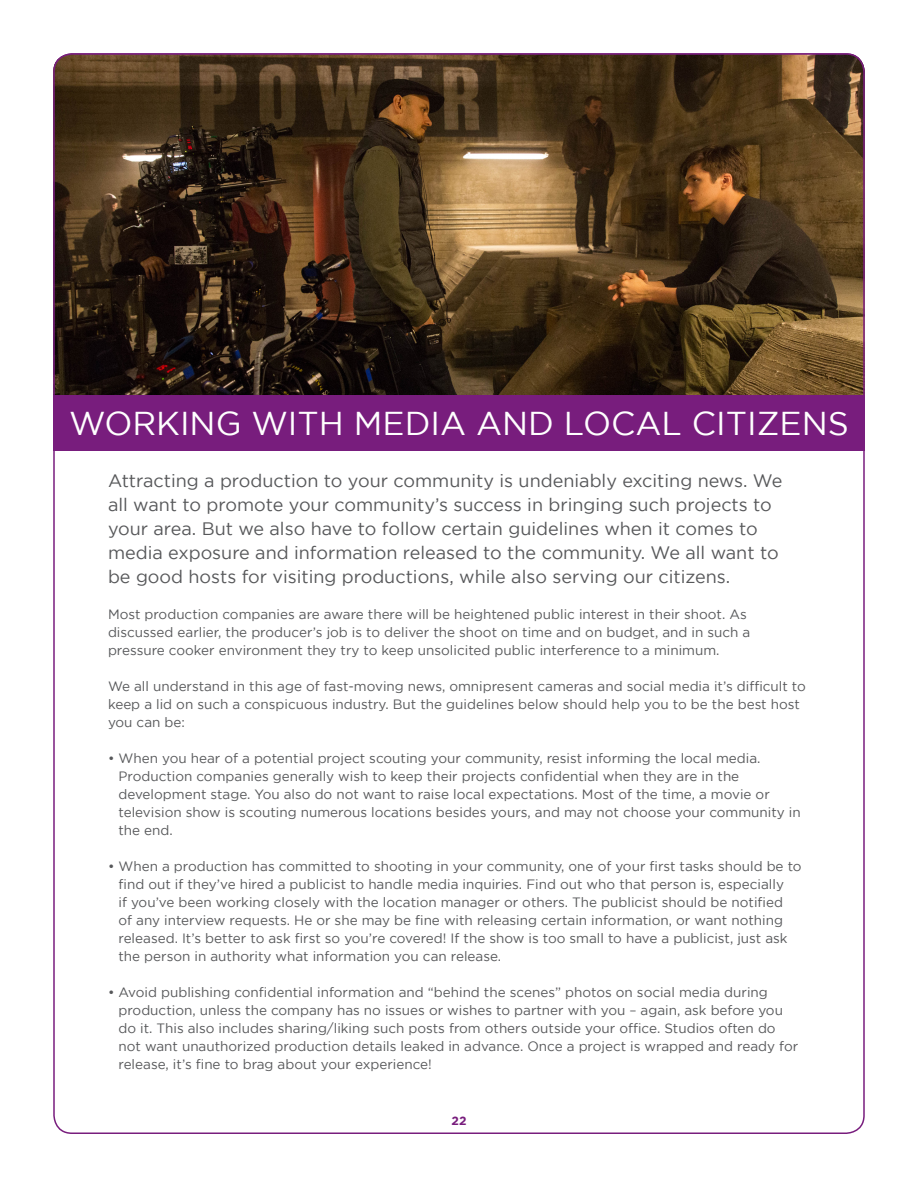
<style>
.page{position:relative;width:918px;height:1188px;background:#fff}
.page>*{position:absolute;margin:0;border:0;box-sizing:border-box;transform-origin:0 0}
.t1{font:33px "Gotham";color:#fff}
.t2{font:18px/24px "Gotham";color:#57585a}
.t3{font:13.5px/18px "Gotham";color:#57585a}
.t4{font:700 12px "Gotham";color:#781d7d}
</style>
<div class="page">
<img style="left:53px;top:54px;width:809px;height:341px">
<div style="left:53px;top:395px;width:812px;height:55px;background:#781d7d"></div>
<p class="t1" style="left:69px;top:405px;width:781px">WORKING WITH MEDIA AND LOCAL CITIZENS</p>
<p class="t2" style="left:108px;top:469px;width:676px">Attracting a production to your community is undeniably exciting news. We all want to promote your community’s success in bringing such projects to your area. But we also have to follow certain guidelines when it comes to media exposure and information released to the community. We all want to be good hosts for visiting productions, while also serving our citizens.</p>
<p class="t3" style="left:108px;top:605px;width:644px">Most production companies are aware there will be heightened public interest in their shoot. As discussed earlier, the producer’s job is to deliver the shoot on time and on budget, and in such a pressure cooker environment they try to keep unsolicited public interference to a minimum.</p>
<p class="t3" style="left:108px;top:677px;width:699px">We all understand in this age of fast-moving news, omnipresent cameras and social media it’s difficult to keep a lid on such a conspicuous industry. But the guidelines below should help you to be the best host you can be:</p>
<p class="t3" style="left:119px;top:749px;width:684px;text-indent:-11px">• When you hear of a potential project scouting your community, resist informing the local media.<br>Production companies generally wish to keep their projects confidential when they are in the development stage. You also do not want to raise local expectations. Most of the time, a movie or television show is scouting numerous locations besides yours, and may not choose your community in the end.</p>
<p class="t3" style="left:119px;top:857px;width:685px;text-indent:-11px">• When a production has committed to shooting in your community, one of your first tasks should be to find out if they’ve hired a publicist to handle media inquiries. Find out who that person is, especially<br>if you’ve been working closely with the location manager or others. The publicist should be notified<br>of any interview requests. He or she may be fine with releasing certain information, or want nothing released. It’s better to ask first so you’re covered! If the show is too small to have a publicist, just ask the person in authority what information you can release.</p>
<p class="t3" style="left:119px;top:983px;width:681px;text-indent:-11px">• Avoid publishing confidential information and “behind the scenes” photos on social media during production, unless the company has no issues or wishes to partner with you – again, ask before you do it. This also includes sharing/liking such posts from others outside your office. Studios often do not want unauthorized production details leaked in advance. Once a project is wrapped and ready for release, it’s fine to brag about your experience!</p>
<p class="t4" style="left:452px;top:1114px;width:16px">22</p>
</div>
